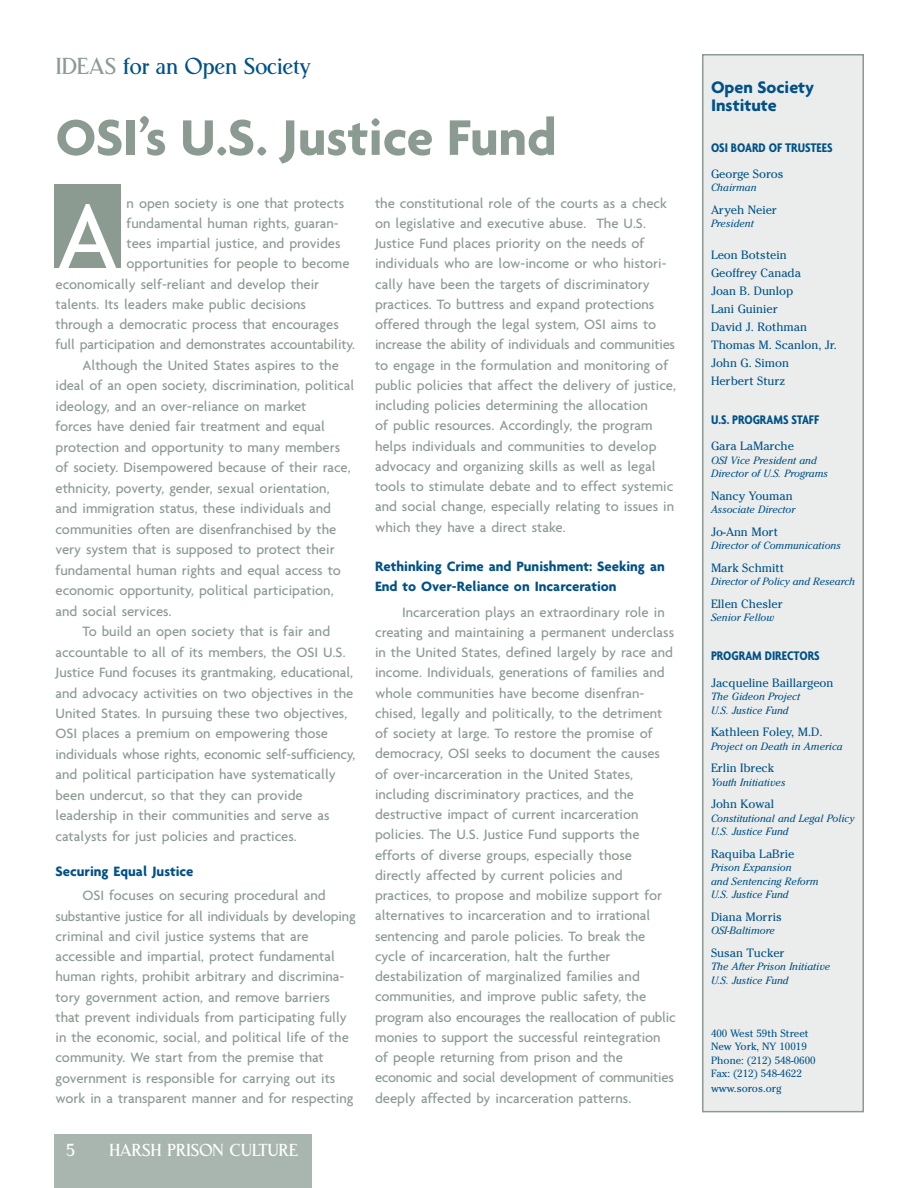
<style>
.page{position:relative;width:918px;height:1188px;background:#fff}
.page>*{position:absolute;margin:0;border:0;box-sizing:border-box;transform-origin:0 0}
.t1{font:500 99.6px "Agenda";color:#fff}
.t2{font:700 54px "Agenda";color:#8b9b92}
.t3{font:24px "Central Station";letter-spacing:-.03em;color:#005187}
.t4{font:700 18px/18px "Agenda";color:#005187}
.t5{font:18px "Central Station";letter-spacing:-.03em;color:#fff}
.t6{font:500 14.7px/20.2px "Agenda";color:#8b9b92}
.t7{font:700 14.7px/19.5px "Agenda";color:#005187}
.t8{font:700 condensed 13.5px "Agenda";color:#005187}
.t9{font:12px/18px "Cheltenham";color:#005187}
.t10{font:italic 10.5px/13.5px "Cheltenham";color:#005187}
.t11{font:10.5px/13.5px "Cheltenham";color:#005187}
.s1{color:#8b9b92}
</style>
<div class="page">
<div style="left:54px;top:184px;width:66px;height:84px;background:#8b9b92"></div>
<div style="left:54px;top:1134px;width:258px;height:54px;background:#a9b6b0"></div>
<div style="left:703px;top:55px;width:160px;height:1057px;background:#eaedec"></div>
<div style="left:702px;top:54px;width:162px;height:1058px;border:2px solid #8b9b92"></div>
<h3 class="t3" style="left:56px;top:57px;width:257px"><span class="s1">IDEAS</span> for an Open Society</h3>
<h2 class="t2" style="left:56px;top:115px;width:503px">OSI’s U.S. Justice Fund</h2>
<h1 class="t1" style="left:57px;top:195px;width:63px">A</h1>
<p class="t6" style="left:127px;top:194px;width:219px">n open society is one that protects</p>
<p class="t6" style="left:127px;top:214px;width:214px">fundamental human rights, guaran-</p>
<p class="t6" style="left:127px;top:234px;width:216px">tees impartial justice, and provides</p>
<p class="t6" style="left:127px;top:255px;width:224px">opportunities for people to become</p>
<p class="t6" style="left:55px;top:275px;width:265px">economically self-reliant and develop their</p>
<p class="t6" style="left:55px;top:295px;width:252px">talents. Its leaders make public decisions</p>
<p class="t6" style="left:55px;top:315px;width:285px">through a democratic process that encourages</p>
<p class="t6" style="left:55px;top:336px;width:301px">full participation and demonstrates accountability.</p>
<p class="t6" style="left:83px;top:356px;width:258px">Although the United States aspires to the</p>
<p class="t6" style="left:55px;top:377px;width:301px">ideal of an open society, discrimination, political</p>
<p class="t6" style="left:55px;top:397px;width:253px">ideology, and an over-reliance on market</p>
<p class="t6" style="left:55px;top:417px;width:271px">forces have denied fair treatment and equal</p>
<p class="t6" style="left:55px;top:438px;width:286px">protection and opportunity to many members</p>
<p class="t6" style="left:55px;top:458px;width:297px">of society. Disempowered because of their race,</p>
<p class="t6" style="left:55px;top:479px;width:276px">ethnicity, poverty, gender, sexual orientation,</p>
<p class="t6" style="left:55px;top:499px;width:277px">and immigration status, these individuals and</p>
<p class="t6" style="left:55px;top:520px;width:282px">communities often are disenfranchised by the</p>
<p class="t6" style="left:55px;top:540px;width:281px">very system that is supposed to protect their</p>
<p class="t6" style="left:55px;top:561px;width:287px">fundamental human rights and equal access to</p>
<p class="t6" style="left:55px;top:581px;width:280px">economic opportunity, political participation,</p>
<p class="t6" style="left:55px;top:602px;width:118px">and social services.</p>
<p class="t6" style="left:83px;top:622px;width:249px">To build an open society that is fair and</p>
<p class="t6" style="left:55px;top:643px;width:292px">accountable to all of its members, the OSI U.S.</p>
<p class="t6" style="left:55px;top:663px;width:299px">Justice Fund focuses its grantmaking, educational,</p>
<p class="t6" style="left:55px;top:684px;width:299px">and advocacy activities on two objectives in the</p>
<p class="t6" style="left:55px;top:704px;width:293px">United States. In pursuing these two objectives,</p>
<p class="t6" style="left:55px;top:725px;width:274px">OSI places a premium on empowering those</p>
<p class="t6" style="left:55px;top:745px;width:301px">individuals whose rights, economic self-sufficiency,</p>
<p class="t6" style="left:55px;top:766px;width:282px">and political participation have systematically</p>
<p class="t6" style="left:55px;top:786px;width:249px">been undercut, so that they can provide</p>
<p class="t6" style="left:55px;top:807px;width:276px">leadership in their communities and serve as</p>
<p class="t6" style="left:55px;top:827px;width:243px">catalysts for just policies and practices.</p>
<p class="t7" style="left:55px;top:863px;width:139px">Securing Equal Justice</p>
<p class="t6" style="left:55px;top:886px;width:302px;text-indent:27px">OSI focuses on securing procedural and substantive justice for all individuals by developing criminal and civil justice systems that are accessible and impartial, protect fundamental human rights, prohibit arbitrary and discrimina&shy;tory government action, and remove barriers that prevent individuals from participating fully in the economic, social, and political life of the community. We start from the premise that government is responsible for carrying out its work in a transparent manner and for respecting</p>
<p class="t5" style="left:66px;top:1143px;width:11px">5</p>
<p class="t5" style="left:109px;top:1143px;width:191px">HARSH PRISON CULTURE</p>
<p class="t6" style="left:375px;top:194px;width:302px">the constitutional role of the courts as a check on legislative and executive abuse. The U.S.<br>Justice Fund places priority on the needs of individuals who are low-income or who histori&shy;cally have been the targets of discriminatory practices. To buttress and expand protections offered through the legal system, OSI aims to increase the ability of individuals and communities to engage in the formulation and monitoring of public policies that affect the delivery of justice, including policies determining the allocation<br>of public resources. Accordingly, the program helps individuals and communities to develop advocacy and organizing skills as well as legal tools to stimulate debate and to effect systemic and social change, especially relating to issues in which they have a direct stake.</p>
<p class="t7" style="left:375px;top:558px;width:291px">Rethinking Crime and Punishment: Seeking an<br>End to Over-Reliance on Incarceration</p>
<p class="t6" style="left:375px;top:603px;width:302px;text-indent:27px">Incarceration plays an extraordinary role in creating and maintaining a permanent underclass in the United States, defined largely by race and income. Individuals, generations of families and whole communities have become disenfran&shy;chised, legally and politically, to the detriment of society at large. To restore the promise of democracy, OSI seeks to document the causes of over-incarceration in the United States, including discriminatory practices, and the destructive impact of current incarceration policies. The U.S. Justice Fund supports the efforts of diverse groups, especially those directly affected by current policies and practices, to propose and mobilize support for alternatives to incarceration and to irrational sentencing and parole policies. To break the cycle of incarceration, halt the further destabilization of marginalized families and communities, and improve public safety, the program also encourages the reallocation of public monies to support the successful reintegration of people returning from prison and the economic and social development of communities deeply affected by incarceration patterns.</p>
<p class="t4" style="left:711px;top:79px;width:105px">Open Society<br>Institute</p>
<p class="t8" style="left:711px;top:139px;width:123px">OSI BOARD OF TRUSTEES</p>
<p class="t9" style="left:711px;top:166px;width:74px">George Soros</p>
<p class="t10" style="left:711px;top:182px;width:47px">Chairman</p>
<p class="t9" style="left:711px;top:202px;width:67px">Aryeh Neier</p>
<p class="t10" style="left:711px;top:218px;width:44px">President</p>
<p class="t9" style="left:711px;top:247px;width:127px">Leon Botstein<br>Geoffrey Canada<br>Joan B. Dunlop<br>Lani Guinier<br>David J. Rothman<br>Thomas M. Scanlon, Jr.<br>John G. Simon<br>Herbert Sturz</p>
<p class="t8" style="left:711px;top:411px;width:110px">U.S. PROGRAMS STAFF</p>
<p class="t9" style="left:711px;top:438px;width:85px">Gara LaMarche</p>
<p class="t10" style="left:711px;top:454px;width:118px">OSI Vice President and<br>Director of U.S. Programs</p>
<p class="t9" style="left:711px;top:488px;width:83px">Nancy Youman</p>
<p class="t10" style="left:711px;top:504px;width:86px">Associate Director</p>
<p class="t9" style="left:711px;top:524px;width:69px">Jo-Ann Mort</p>
<p class="t10" style="left:711px;top:540px;width:131px">Director of Communications</p>
<p class="t9" style="left:711px;top:560px;width:75px">Mark Schmitt</p>
<p class="t10" style="left:711px;top:576px;width:146px">Director of Policy and Research</p>
<p class="t9" style="left:711px;top:596px;width:73px">Ellen Chesler</p>
<p class="t10" style="left:711px;top:612px;width:65px">Senior Fellow</p>
<p class="t8" style="left:711px;top:648px;width:110px">PROGRAM DIRECTORS</p>
<p class="t9" style="left:711px;top:675px;width:124px">Jacqueline Baillargeon</p>
<p class="t10" style="left:711px;top:691px;width:90px">The Gideon Project<br>U.S. Justice Fund</p>
<p class="t9" style="left:711px;top:724px;width:113px">Kathleen Foley, M.D.</p>
<p class="t10" style="left:711px;top:740px;width:133px">Project on Death in America</p>
<p class="t9" style="left:711px;top:760px;width:65px">Erlin Ibreck</p>
<p class="t10" style="left:711px;top:776px;width:76px">Youth Initiatives</p>
<p class="t9" style="left:711px;top:796px;width:65px">John Kowal</p>
<p class="t10" style="left:711px;top:812px;width:145px">Constitutional and Legal Policy<br>U.S. Justice Fund</p>
<p class="t9" style="left:711px;top:846px;width:85px">Raquiba LaBrie</p>
<p class="t10" style="left:711px;top:862px;width:109px">Prison Expansion<br>and Sentencing Reform<br>U.S. Justice Fund</p>
<p class="t9" style="left:711px;top:909px;width:72px">Diana Morris</p>
<p class="t10" style="left:711px;top:925px;width:66px">OSI-Baltimore</p>
<p class="t9" style="left:711px;top:945px;width:75px">Susan Tucker</p>
<p class="t10" style="left:711px;top:961px;width:121px">The After Prison Initiative<br>U.S. Justice Fund</p>
<p class="t11" style="left:711px;top:1028px;width:106px">400 West 59th Street<br>New York, NY 10019<br>Phone: (212) 548-0600<br>Fax: (212) 548-4622</p>
<p class="t11" style="left:711px;top:1083px;width:72px">www.soros.org</p>
</div>
